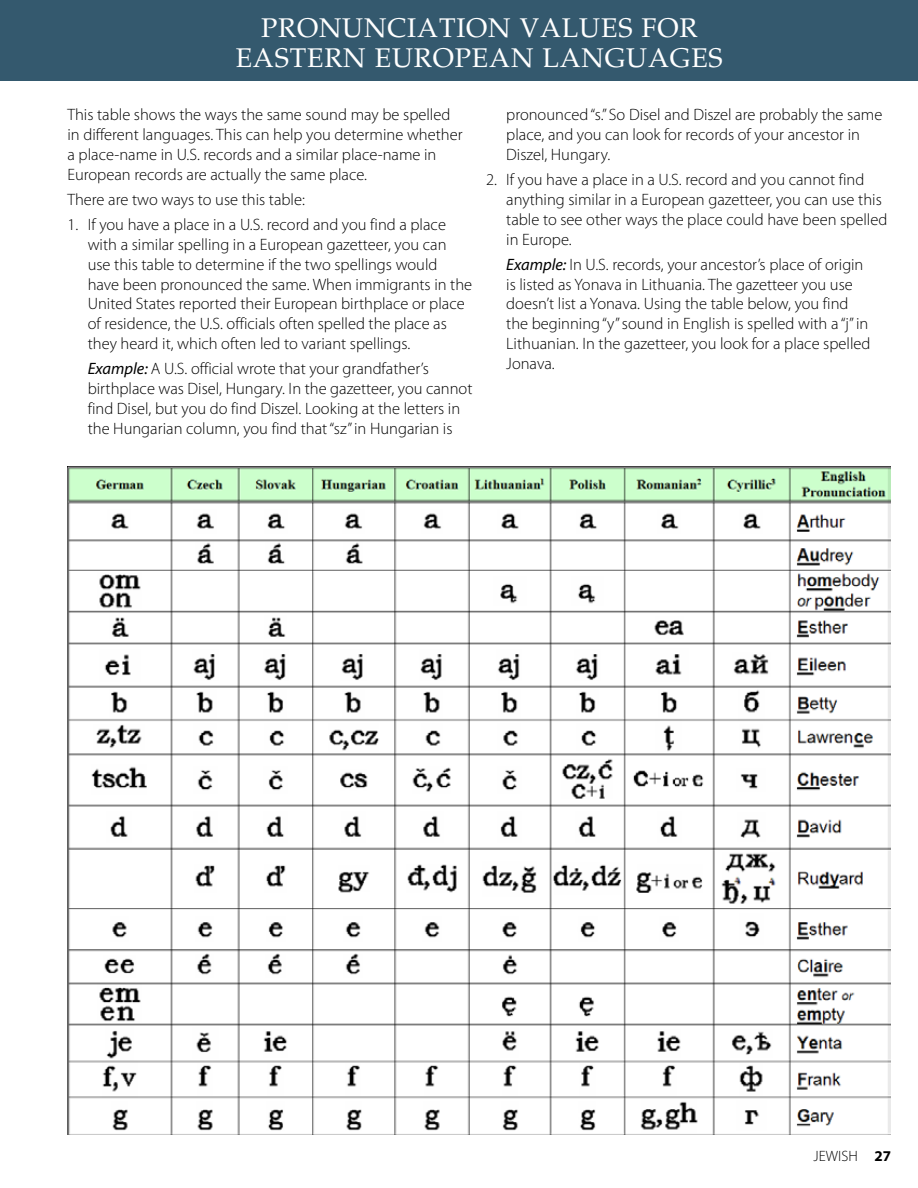
<style>
.page{position:relative;width:918px;height:1188px;background:#fff}
.page>*{position:absolute;margin:0;border:0;box-sizing:border-box;transform-origin:0 0}
.t1{font:27px "Palatino LT Std";letter-spacing:.03em;color:#fff}
.t2{font:300 16.5px/19.8px "Myriad Pro";color:#000}
.t3{font:300 15px "Myriad Pro";color:#000}
.s1{font-weight:400;font-style:italic}
.s2{font-weight:700}
</style>
<div class="page">
<div style="left:0;top:0;width:918px;height:81px;background:#34596e"></div>
<img style="left:67px;top:466px;width:824px;height:669px">
<h1 class="t1" style="left:261px;top:12px;width:21px">PRONUNCIATION</h1>
<h1 class="t1" style="left:520px;top:12px;width:40px">VALUES</h1>
<h1 class="t1" style="left:642px;top:12px;width:20px">FOR</h1>
<h1 class="t1" style="left:236px;top:42px;width:37px">EASTERN</h1>
<h1 class="t1" style="left:375px;top:42px;width:39px">EURO</h1>
<h1 class="t1" style="left:455px;top:42px;width:39px">PEAN</h1>
<h1 class="t1" style="left:543px;top:42px;width:39px">LANGUAGES</h1>
<p class="t2" style="left:68px;top:105px;width:397px">This table shows the ways the same sound may be spelled in different languages. This can help you determine whether a place-name in U.S. records and a similar place-name in European records are actually the same place.</p>
<p class="t2" style="left:68px;top:189px;width:239px">There are two ways to use this table:</p>
<p class="t2" style="left:88px;top:215px;width:386px;text-indent:-20px">1. If you have a place in a U.S. record and you find a place with a similar spelling in a European gazetteer, you can use this table to determine if the two spellings would have been pronounced the same. When immigrants in the United States reported their European birthplace or place of residence, the U.S. officials often spelled the place as they heard it, which often led to variant spellings.</p>
<p class="t2" style="left:88px;top:359px;width:386px"><span class="s1">Example:</span> A U.S. official wrote that your grandfather’s birthplace was Disel, Hungary. In the gazetteer, you cannot find Disel, but you do find Diszel. Looking at the letters in the Hungarian column, you find that “sz” in Hungarian is</p>
<p class="t2" style="left:506px;top:105px;width:378px">pronounced “s.” So Disel and Diszel are probably the same place, and you can look for records of your ancestor in<br>Diszel, Hungary.</p>
<p class="t2" style="left:506px;top:170px;width:383px;text-indent:-20px">2. If you have a place in a U.S. record and you cannot find anything similar in a European gazetteer, you can use this table to see other ways the place could have been spelled in Europe.</p>
<p class="t2" style="left:506px;top:254px;width:366px"><span class="s1">Example:</span> In U.S. records, your ancestor’s place of origin is listed as Yonava in Lithuania. The gazetteer you use doesn’t list a Yonava. Using the table below, you find the beginning “y” sound in English is spelled with a “j” in Lithuanian. In the gazetteer, you look for a place spelled Jonava.</p>
<p class="t3" style="left:814px;top:1147px;width:70px">JEWISH <span class="s2">27</span></p>
</div>
